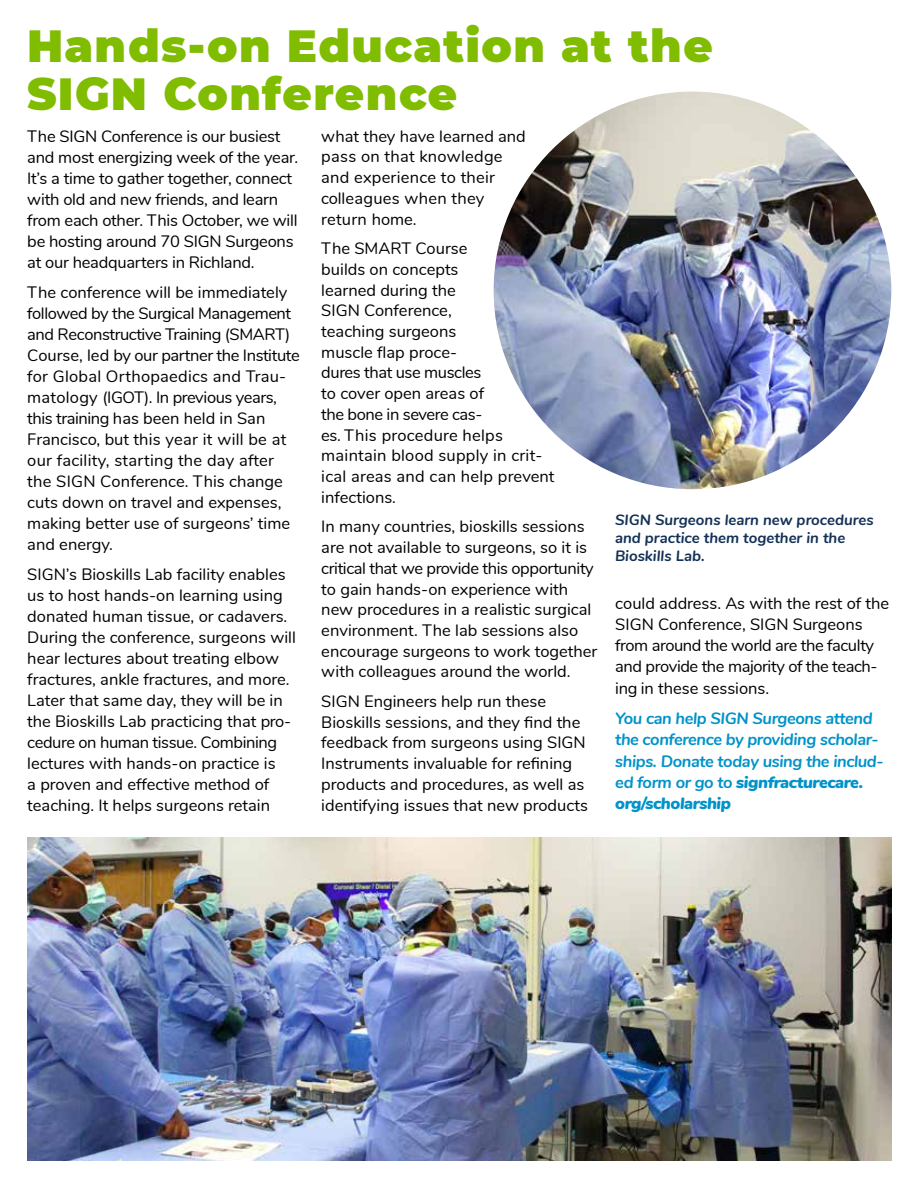
<style>
.page{position:relative;width:918px;height:1188px;background:#fff}
.page>*{position:absolute;margin:0;border:0;box-sizing:border-box;transform-origin:0 0}
.t1{font:900 45px/48px "Montserrat";letter-spacing:.03em;color:#80bc00}
.t2{font:16.5px/21px "Nunito";color:#000}
.t3{font:italic 700 16.5px/21.3px "Nunito";letter-spacing:-.025em;color:#0093c9}
.t4{font:italic 700 15px/18px "Nunito";color:#133156}
.s1{font-weight:900}
</style>
<div class="page">
<img style="left:27px;top:837px;width:864px;height:324px">
<img style="left:494px;top:92px;width:397px;height:397px;border-radius:199px">
<h1 class="t1" style="left:27px;top:19px;width:688px">Hands-on Education at the<br>SIGN Conference</h1>
<p class="t2" style="left:27px;top:124px;width:272px">The SIGN Conference is our busiest and most energizing week of the year.<br>It’s a time to gather together, connect with old and new friends, and learn from each other. This October, we will be hosting around 70 SIGN Surgeons at our headquarters in Richland.</p>
<p class="t2" style="left:27px;top:280px;width:274px">The conference will be immediately followed by the Surgical Management and Reconstructive Training (SMART)<br>Course, led by our partner the Institute for Global Orthopaedics and Trau&shy;matology (IGOT). In previous years, this training has been held in San Francisco, but this year it will be at our facility, starting the day after the SIGN Conference. This change cuts down on travel and expenses, making better use of surgeons’ time and energy.</p>
<p class="t2" style="left:27px;top:562px;width:270px">SIGN’s Bioskills Lab facility enables us to host hands-on learning using donated human tissue, or cadavers.<br>During the conference, surgeons will hear lectures about treating elbow fractures, ankle fractures, and more.<br>Later that same day, they will be in the Bioskills Lab practicing that pro&shy;cedure on human tissue. Combining lectures with hands-on practice is<br>a proven and effective method of teaching. It helps surgeons retain</p>
<p class="t2" style="left:321px;top:125px;width:206px">what they have learned and pass on that knowledge and experience to their colleagues when they return home.</p>
<p class="t2" style="left:321px;top:237px;width:235px">The SMART Course<br>builds on concepts<br>learned during the<br>SIGN Conference,<br>teaching surgeons<br>muscle flap proce-<br>dures that use muscles<br>to cover open areas of<br>the bone in severe cas-<br>es. This procedure helps maintain blood supply in crit&shy;ical areas and can help prevent infections.</p>
<p class="t2" style="left:321px;top:515px;width:277px">In many countries, bioskills sessions are not available to surgeons, so it is critical that we provide this opportunity to gain hands-on experience with new procedures in a realistic surgical environment. The lab sessions also encourage surgeons to work together with colleagues around the world.</p>
<p class="t2" style="left:321px;top:690px;width:268px">SIGN Engineers help run these Bioskills sessions, and they find the feedback from surgeons using SIGN Instruments invaluable for refining products and procedures, as well as identifying issues that new products</p>
<p class="t4" style="left:615px;top:510px;width:260px">SIGN Surgeons learn new procedures and practice them together in the<br>Bioskills Lab.</p>
<p class="t2" style="left:615px;top:591px;width:275px">could address. As with the rest of the SIGN Conference, SIGN Surgeons from around the world are the faculty and provide the majority of the teach&shy;ing in these sessions.</p>
<p class="t3" style="left:615px;top:707px;width:270px">You can help SIGN Surgeons attend the conference by providing scholar&shy;ships. Donate today using the includ&shy;ed form or go to <span class="s1">signfracturecare. org/scholarship</span></p>
</div>
